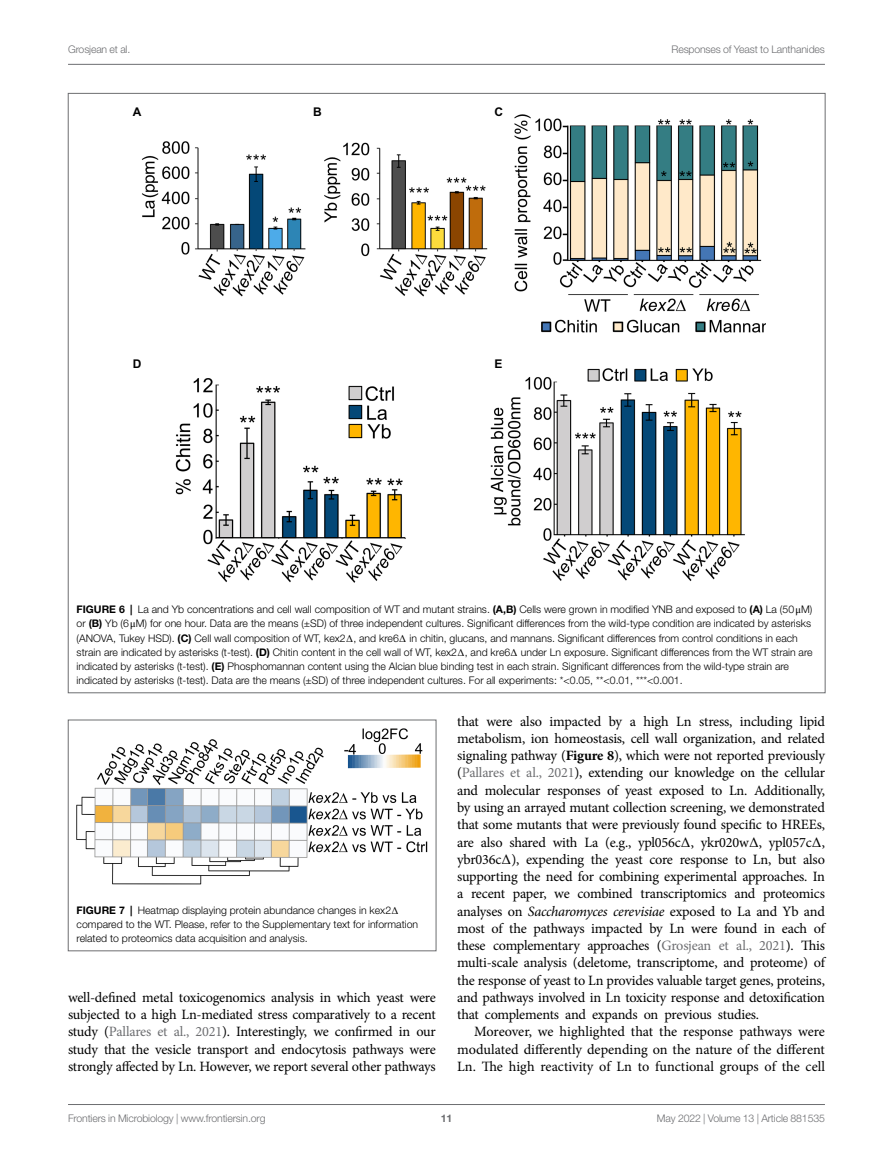
<style>
.page{position:relative;width:893px;height:1170px;background:#fff}
.page>*{position:absolute;margin:0;border:0;box-sizing:border-box;transform-origin:0 0}
.TEXT_FLUSH{font:14.25px/17.2px "Minion Pro";letter-spacing:-.015em;color:#000;text-align:justify}
.TEXT{font:14.25px/17.2px "Minion Pro";color:#000;text-align:justify}
.t1{font:700 12px "Arial";color:#000}
.FIG_LEG{font:300 10.5px/14.2px "Helvetica Neue LT Std";color:#000}
.t2{font:300 10.5px "Helvetica Neue LT Std";letter-spacing:-.015em;color:#6d6e71}
.t3{font:700 10.5px "Helvetica Neue LT Std";color:#6d6e71}
.s1{font-weight:700}
.s2{font-family:"STIX General";font-weight:400}
.s3{color:#6d6e71}
.s4{font-family:"STIX General"}
.s5{font-style:italic}
</style>
<div class="page">
<hr style="left:68px;top:64px;width:757px;height:1px;background:#6d6e71">
<hr style="left:68px;top:1104px;width:757px;height:1px;background:#6d6e71">
<img style="left:141px;top:114px;width:625px;height:469px">
<img style="left:77px;top:728px;width:351px;height:156px">
<p class="t2" style="left:68px;top:42px;width:64px">Grosjean et al.</p>
<p class="t2" style="left:671px;top:42px;width:155px">Responses of Yeast to Lanthanides</p>
<p class="t1" style="left:133px;top:103px;width:10px">A</p>
<p class="t1" style="left:494px;top:103px;width:10px">C</p>
<p class="t1" style="left:313px;top:103px;width:10px">B</p>
<p class="t1" style="left:133px;top:355px;width:10px">D</p>
<p class="t1" style="left:494px;top:355px;width:10px">E</p>
<p class="FIG_LEG" style="left:77px;top:602px;width:737px"><span class="s1">FIGURE 6 |</span> La and Yb concentrations and cell wall composition of WT and mutant strains. <span class="s1">(A,B)</span> Cells were grown in modified YNB and exposed to <span class="s1">(A)</span> La (50<span class="s2">μ</span>M) or <span class="s1">(B)</span> Yb (6<span class="s2">μ</span>M) for one hour. Data are the means (±SD) of three independent cultures. Significant differences from the wild-type condition are indicated by asterisks (ANOVA, Tukey HSD). <span class="s1">(C)</span> Cell wall composition of WT, kex2<span class="s2">∆</span>, and kre6<span class="s2">∆</span> in chitin, glucans, and mannans. Significant differences from control conditions in each strain are indicated by asterisks (t-test). <span class="s1">(D)</span> Chitin content in the cell wall of WT, kex2<span class="s2">∆</span>, and kre6<span class="s2">∆</span> under Ln exposure. Significant differences from the WT strain are indicated by asterisks (t-test). <span class="s1">(E)</span> Phosphomannan content using the Alcian blue binding test in each strain. Significant differences from the wild-type strain are indicated by asterisks (t-test). Data are the means (±SD) of three independent cultures. For all experiments: *&lt;0.05, **&lt;0.01, ***&lt;0.001.</p>
<p class="FIG_LEG" style="left:77px;top:902px;width:343px"><span class="s1">FIGURE 7 |</span> Heatmap displaying protein abundance changes in kex2<span class="s2">∆ </span>compared to the WT. Please, refer to the Supplementary text for information related to proteomics data acquisition and analysis.</p>
<p class="TEXT_FLUSH" style="left:68px;top:988px;width:369px">well-defined metal toxicogenomics analysis in which yeast were subjected to a high Ln-mediated stress comparatively to a recent study (<span class="s3">Pallares et al., 2021</span>). Interestingly, we confirmed in our study that the vesicle transport and endocytosis pathways were strongly affected by Ln. However, we report several other pathways</p>
<p class="TEXT_FLUSH" style="left:457px;top:712px;width:369px">that were also impacted by a high Ln stress, including lipid metabolism, ion homeostasis, cell wall organization, and related signaling pathway (<span class="s1">Figure 8</span>), which were not reported previously (<span class="s3">Pallares et al., 2021</span>), extending our knowledge on the cellular and molecular responses of yeast exposed to Ln. Additionally, by using an arrayed mutant collection screening, we demonstrated that some mutants that were previously found specific to HREEs, are also shared with La (e.g., ypl056c<span class="s4">∆</span>, ykr020w<span class="s4">∆</span>, ypl057c<span class="s4">∆</span>, ybr036c<span class="s4">∆</span>), expending the yeast core response to Ln, but also supporting the need for combining experimental approaches. In a recent paper, we combined transcriptomics and proteomics analyses on <span class="s5">Saccharomyces cerevisiae</span> exposed to La and Yb and most of the pathways impacted by Ln were found in each of these complementary approaches (<span class="s3">Grosjean et al., 2021</span>). This multi-scale analysis (deletome, transcriptome, and proteome) of the response of yeast to Ln provides valuable target genes, proteins, and pathways involved in Ln toxicity response and detoxification that complements and expands on previous studies.</p>
<p class="TEXT" style="left:457px;top:1023px;width:369px;text-indent:17px">Moreover, we highlighted that the response pathways were modulated differently depending on the nature of the different Ln. The high reactivity of Ln to functional groups of the cell</p>
<p class="t2" style="left:68px;top:1111px;width:199px">Frontiers in Microbiology | www.frontiersin.org</p>
<p class="t3" style="left:441px;top:1111px;width:13px">11</p>
<p class="t2" style="left:657px;top:1111px;width:169px">May 2022 | Volume 13 | Article 881535</p>
</div>
